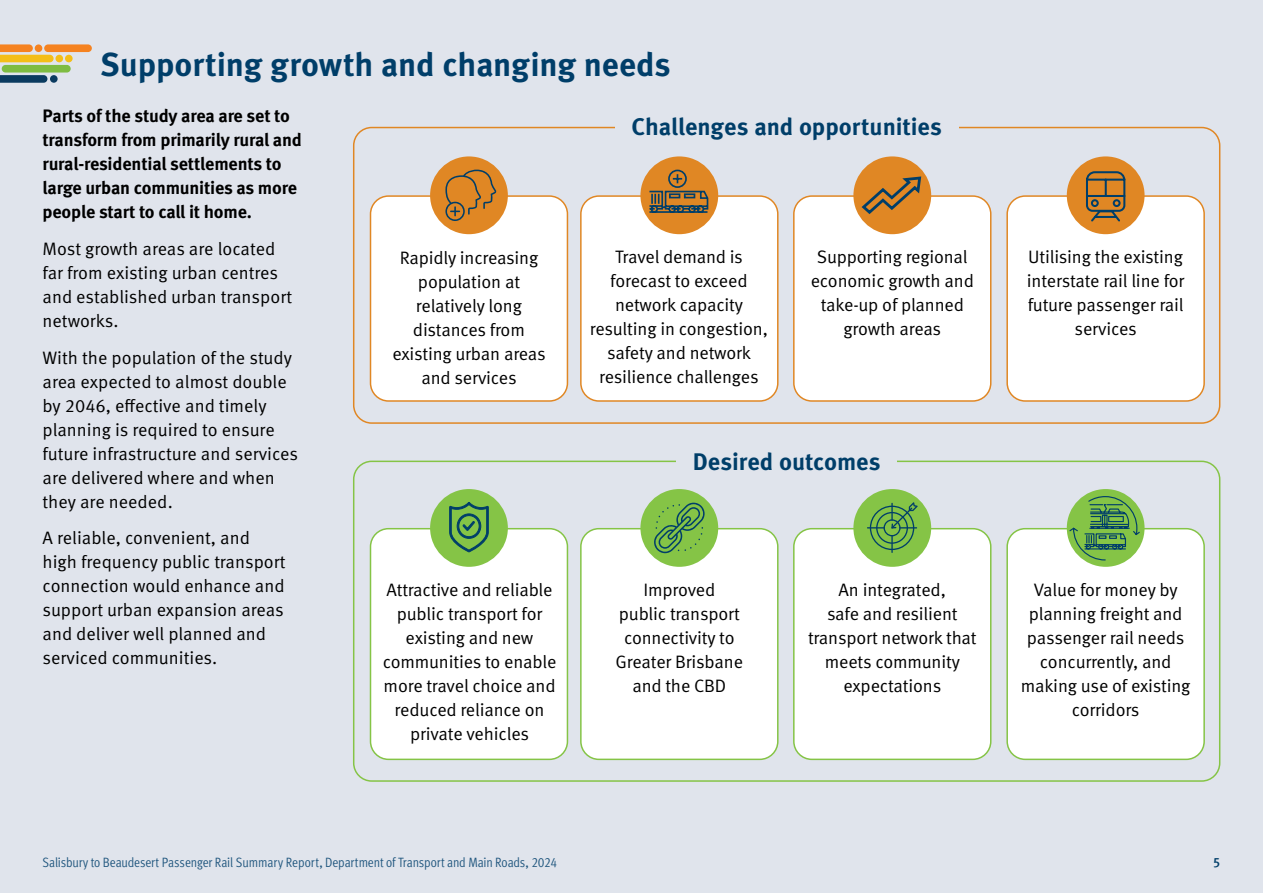
<style>
.page{position:relative;width:1263px;height:893px;background:#e0e4ec}
.page>*{position:absolute;margin:0;border:0;box-sizing:border-box;transform-origin:0 0}
.t1{font:700 33px "Meta Pro";letter-spacing:-.005em;color:#003e69}
.t2{font:700 24px "Meta Pro";letter-spacing:-.005em;color:#003e69}
.Body{font:18px/24px "Meta Pro Norm";letter-spacing:-.01em;color:#000;text-align:center}
.Body-2{font:700 18px/24px "Meta Pro";letter-spacing:-.01em;color:#000}
.t3{font:13.5px "Meta Pro Cond Norm";letter-spacing:-.01em;color:#20567e}
.s1{font-family:"Meta Pro";font-weight:500}
</style>
<div class="page">
<div style="left:370px;top:196px;width:197px;height:205px;background:#fff;border-radius:18px"></div>
<div style="left:370px;top:195px;width:198px;height:207px;border:2px solid #e08724;border-radius:18px"></div>
<div style="left:370px;top:529px;width:197px;height:230px;background:#fff;border-radius:18px"></div>
<div style="left:370px;top:528px;width:198px;height:232px;border:2px solid #85c446;border-radius:18px"></div>
<div style="left:581px;top:196px;width:197px;height:205px;background:#fff;border-radius:18px"></div>
<div style="left:580px;top:195px;width:198px;height:207px;border:2px solid #e08724;border-radius:18px"></div>
<div style="left:581px;top:529px;width:197px;height:230px;background:#fff;border-radius:18px"></div>
<div style="left:580px;top:528px;width:198px;height:232px;border:2px solid #85c446;border-radius:18px"></div>
<div style="left:794px;top:196px;width:197px;height:205px;background:#fff;border-radius:18px"></div>
<div style="left:793px;top:195px;width:198px;height:207px;border:2px solid #e08724;border-radius:18px"></div>
<div style="left:794px;top:529px;width:197px;height:230px;background:#fff;border-radius:18px"></div>
<div style="left:793px;top:528px;width:198px;height:232px;border:2px solid #85c446;border-radius:18px"></div>
<div style="left:1007px;top:196px;width:197px;height:205px;background:#fff;border-radius:18px"></div>
<div style="left:1006px;top:195px;width:199px;height:207px;border:2px solid #e08724;border-radius:18px"></div>
<div style="left:1007px;top:529px;width:197px;height:230px;background:#fff;border-radius:18px"></div>
<div style="left:1006px;top:528px;width:199px;height:232px;border:2px solid #85c446;border-radius:18px"></div>
<div style="left:353px;top:127px;width:867px;height:297px;border:2px solid #e08724;border-radius:18px"></div>
<div style="left:353px;top:461px;width:867px;height:321px;border:2px solid #85c446;border-radius:18px"></div>
<div style="left:615px;top:107px;width:343px;height:40px;background:#e0e4ec"></div>
<div style="left:676px;top:441px;width:221px;height:42px;background:#e0e4ec"></div>
<div style="left:430px;top:156px;width:78px;height:78px;background:#e08724;border-radius:50%"></div>
<div style="left:430px;top:489px;width:78px;height:78px;background:#85c446;border-radius:50%"></div>
<div style="left:640px;top:156px;width:78px;height:78px;background:#e08724;border-radius:50%"></div>
<div style="left:640px;top:489px;width:78px;height:78px;background:#85c446;border-radius:50%"></div>
<div style="left:853px;top:156px;width:78px;height:78px;background:#e08724;border-radius:50%"></div>
<div style="left:853px;top:489px;width:78px;height:78px;background:#85c446;border-radius:50%"></div>
<div style="left:1067px;top:156px;width:77px;height:78px;background:#e08724;border-radius:50%"></div>
<div style="left:1067px;top:489px;width:77px;height:78px;background:#85c446;border-radius:50%"></div>
<svg style="left:1068px;top:495px;width:73px;height:66px"></svg>
<svg style="left:1086px;top:171px;width:40px;height:51px"></svg>
<svg style="left:449px;top:502px;width:39px;height:50px"></svg>
<svg style="left:648px;top:169px;width:61px;height:44px"></svg>
<svg style="left:445px;top:170px;width:51px;height:51px"></svg>
<svg style="left:859px;top:176px;width:63px;height:40px"></svg>
<svg style="left:867px;top:502px;width:51px;height:51px"></svg>
<svg style="left:654px;top:503px;width:51px;height:50px"></svg>
<div style="left:55px;top:55px;width:8px;height:7px;background:#f4be18;border-radius:50%"></div>
<div style="left:65px;top:55px;width:8px;height:7px;background:#f4be18;border-radius:50%"></div>
<div style="left:50px;top:75px;width:8px;height:8px;background:#0b3b60;border-radius:50%"></div>
<svg style="left:0;top:75px;width:47px;height:8px"></svg>
<div style="left:2px;top:65px;width:69px;height:8px;background:#7ebc42;border-radius:4px"></div>
<svg style="left:0;top:44px;width:54px;height:18px"></svg>
<div style="left:44px;top:44px;width:48px;height:8px;background:#f58220;border-radius:4px"></div>
<h1 class="t1" style="left:100px;top:39px;width:572px">Supporting growth and changing needs</h1>
<p class="Body-2" style="left:43px;top:103px;width:261px">Parts of the study area are set to transform from primarily rural and rural-residential settlements to large urban communities as more people start to call it home.</p>
<p class="Body" style="left:43px;top:236px;width:251px;text-align:left">Most growth areas are located far from existing urban centres and established urban transport networks.</p>
<p class="Body" style="left:43px;top:344px;width:257px;text-align:left">With the population of the study area expected to almost double by 2046, effective and timely planning is required to ensure future infrastructure and services are delivered where and when they are needed.</p>
<p class="Body" style="left:43px;top:525px;width:245px;text-align:left">A reliable, convenient, and high frequency public transport connection would enhance and support urban expansion areas and deliver well planned and serviced communities.</p>
<h2 class="t2" style="left:631px;top:108px;width:312px">Challenges and opportunities</h2>
<p class="Body" style="left:392px;top:244px;width:155px">Rapidly increasing population at relatively long distances from existing urban areas and services</p>
<p class="Body" style="left:590px;top:244px;width:180px">Travel demand is forecast to exceed network capacity resulting in congestion, safety and network resilience challenges</p>
<p class="Body" style="left:811px;top:244px;width:165px">Supporting regional economic growth and take-up of planned growth areas</p>
<p class="Body" style="left:1027px;top:244px;width:159px">Utilising the existing interstate rail line for future passenger rail services</p>
<h2 class="t2" style="left:693px;top:443px;width:189px">Desired outcomes</h2>
<p class="Body" style="left:383px;top:577px;width:175px">Attractive and reliable public transport for existing and new communities to enable more travel choice and reduced reliance on private vehicles</p>
<p class="Body" style="left:616px;top:577px;width:129px">Improved<br>public transport connectivity to<br>Greater Brisbane and the CBD</p>
<p class="Body" style="left:808px;top:577px;width:170px">An integrated,<br>safe and resilient transport network that meets community expectations</p>
<p class="Body" style="left:1021px;top:577px;width:171px">Value for money by planning freight and passenger rail needs concurrently, and making use of existing corridors</p>
<p class="t3" style="left:43px;top:853px;width:516px"><span class="s1">5</span>Salisbury to Beaudesert Passenger Rail Summary Report, Department of Transport and Main Roads, 2024</p>
</div>
